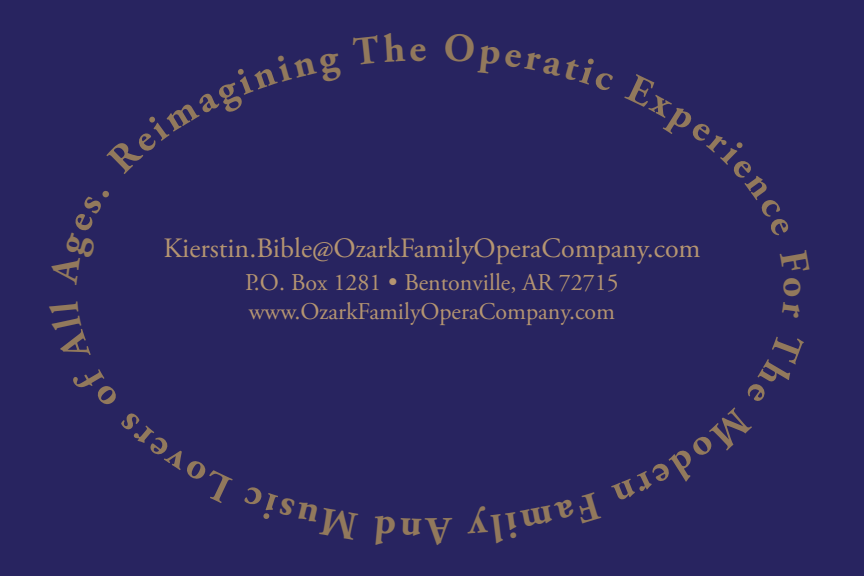
<style>
.page{position:relative;width:864px;height:576px;background:#282460}
.page>*{position:absolute;margin:0;border:0;box-sizing:border-box;transform-origin:0 0}
.t1{font:700 40px "Adobe Garamond Pro";color:#92795c}
.t2{font:28px "Adobe Garamond Pro";color:#b59571}
.t3{font:24px/28.8px "Adobe Garamond Pro";color:#b59571}
</style>
<div class="page">
<p class="t2" style="left:163px;top:231px;width:539px">Kierstin.Bible@OzarkFamilyOperaCompany.com</p>
<p class="t3" style="left:245px;top:269px;width:375px">P.O. Box 1281 ● Bentonville, AR 72715 www.OzarkFamilyOperaCompany.com</p>
<h1 class="t1" style="left:451px;top:554px;width:26px;rotate:180deg">A</h1>
</div>
